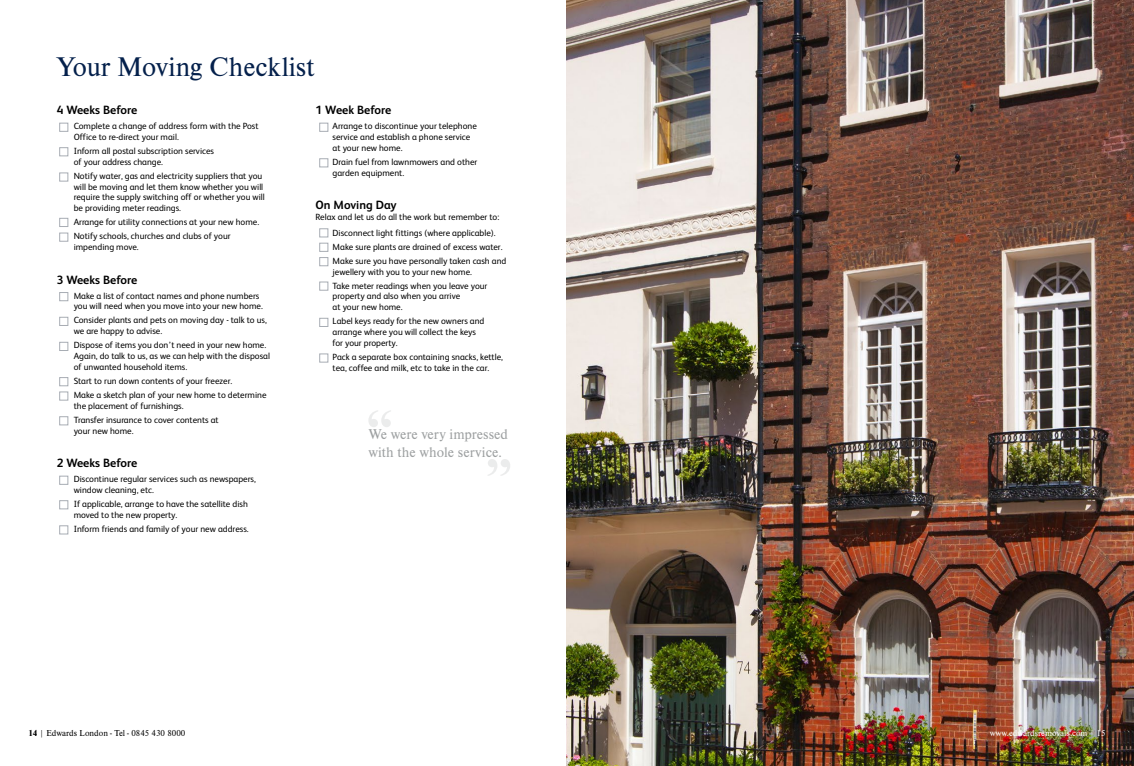
<style>
.page{position:relative;width:1134px;height:766px;background:#fff}
.page>*{position:absolute;margin:0;border:0;box-sizing:border-box;transform-origin:0 0}
.t1{font:28px "Nimbus Rom D";color:#04204b}
.t2{font:14.7px/17.6px "Nimbus Rom D";color:#9da0a1}
.t3{font:700 12px "FS Albert";color:#000}
.t4{font:9px/10.8px "FS Albert";color:#000}
.t5{font:9px "Nimbus Rom D";color:#000}
.t6{font:9px "Nimbus Rom D";color:#fff}
.s1{font-weight:700}
</style>
<div class="page">
<img style="left:567px;top:0;width:567px;height:765px">
<div style="left:320px;top:228px;width:8px;height:9px;background:#fff;border:1px solid #a8adb4"></div>
<div style="left:320px;top:158px;width:8px;height:9px;background:#fff;border:1px solid #a8adb4"></div>
<div style="left:320px;top:123px;width:8px;height:8px;background:#fff;border:1px solid #a8adb4"></div>
<div style="left:60px;top:123px;width:8px;height:8px;background:#fff;border:1px solid #a8adb4"></div>
<div style="left:60px;top:147px;width:8px;height:9px;background:#fff;border:1px solid #a8adb4"></div>
<div style="left:60px;top:173px;width:8px;height:8px;background:#fff;border:1px solid #a8adb4"></div>
<div style="left:60px;top:218px;width:8px;height:8px;background:#fff;border:1px solid #a8adb4"></div>
<div style="left:60px;top:233px;width:8px;height:8px;background:#fff;border:1px solid #a8adb4"></div>
<div style="left:60px;top:292px;width:8px;height:9px;background:#fff;border:1px solid #a8adb4"></div>
<div style="left:60px;top:317px;width:8px;height:8px;background:#fff;border:1px solid #a8adb4"></div>
<div style="left:60px;top:342px;width:8px;height:8px;background:#fff;border:1px solid #a8adb4"></div>
<div style="left:60px;top:377px;width:8px;height:9px;background:#fff;border:1px solid #a8adb4"></div>
<div style="left:60px;top:391px;width:8px;height:9px;background:#fff;border:1px solid #a8adb4"></div>
<div style="left:60px;top:416px;width:8px;height:9px;background:#fff;border:1px solid #a8adb4"></div>
<div style="left:60px;top:476px;width:8px;height:8px;background:#fff;border:1px solid #a8adb4"></div>
<div style="left:60px;top:500px;width:8px;height:9px;background:#fff;border:1px solid #a8adb4"></div>
<div style="left:60px;top:525px;width:8px;height:9px;background:#fff;border:1px solid #a8adb4"></div>
<div style="left:320px;top:243px;width:8px;height:8px;background:#fff;border:1px solid #a8adb4"></div>
<div style="left:320px;top:257px;width:8px;height:9px;background:#fff;border:1px solid #a8adb4"></div>
<div style="left:320px;top:282px;width:8px;height:8px;background:#fff;border:1px solid #a8adb4"></div>
<div style="left:320px;top:318px;width:8px;height:8px;background:#fff;border:1px solid #a8adb4"></div>
<div style="left:320px;top:353px;width:8px;height:9px;background:#fff;border:1px solid #a8adb4"></div>
<svg style="left:368px;top:410px;width:23px;height:17px"></svg>
<svg style="left:488px;top:459px;width:22px;height:17px"></svg>
<h1 class="t1" style="left:57px;top:48px;width:259px">Your Moving Checklist</h1>
<h3 class="t3" style="left:57px;top:103px;width:82px">4 Weeks Before</h3>
<p class="t4" style="left:74px;top:120px;width:186px">Complete a change of address form with the Post<br>Office to re-direct your mail.</p>
<p class="t4" style="left:74px;top:145px;width:142px">Inform all postal subscription services of your address change.</p>
<p class="t4" style="left:74px;top:170px;width:193px">Notify water, gas and electricity suppliers that you will be moving and let them know whether you will require the supply switching off or whether you will be providing meter readings.</p>
<p class="t4" style="left:74px;top:215px;width:187px;line-height:14px">Arrange for utility connections at your new home.<br>Notify schools, churches and clubs of your</p>
<p class="t4" style="left:74px;top:241px;width:67px">impending move.</p>
<h3 class="t3" style="left:57px;top:272px;width:82px">3 Weeks Before</h3>
<p class="t4" style="left:74px;top:290px;width:191px">Make a list of contact names and phone numbers you will need when you move into your new home.</p>
<p class="t4" style="left:74px;top:315px;width:195px">Consider plants and pets on moving day - talk to us, we are happy to advise.</p>
<p class="t4" style="left:74px;top:340px;width:198px">Dispose of items you don’t need in your new home.<br>Again, do talk to us, as we can help with the disposal of unwanted household items.</p>
<p class="t4" style="left:74px;top:374px;width:194px;line-height:14px">Start to run down contents of your freezer.<br>Make a sketch plan of your new home to determine</p>
<p class="t4" style="left:74px;top:398px;width:147px;line-height:14px">the placement of furnishings.<br>Transfer insurance to cover contents at</p>
<p class="t4" style="left:74px;top:425px;width:61px">your new home.</p>
<h3 class="t3" style="left:57px;top:456px;width:82px">2 Weeks Before</h3>
<p class="t4" style="left:74px;top:473px;width:184px">Discontinue regular services such as newspapers, window cleaning, etc.</p>
<p class="t4" style="left:74px;top:498px;width:176px">If applicable, arrange to have the satellite dish moved to the new property.</p>
<p class="t4" style="left:74px;top:523px;width:176px">Inform friends and family of your new address.</p>
<h3 class="t3" style="left:316px;top:103px;width:77px">1 Week Before</h3>
<p class="t4" style="left:333px;top:120px;width:146px">Arrange to discontinue your telephone service and establish a phone service at your new home.</p>
<p class="t4" style="left:333px;top:156px;width:146px">Drain fuel from lawnmowers and other garden equipment.</p>
<h3 class="t3" style="left:316px;top:198px;width:83px">On Moving Day</h3>
<p class="t4" style="left:333px;top:209px;width:168px;line-height:15.8px;text-indent:-17px">Relax and let us do all the work but remember to:<br>Disconnect light fittings (where applicable).</p>
<p class="t4" style="left:333px;top:240px;width:175px;line-height:14px">Make sure plants are drained of excess water.<br>Make sure you have personally taken cash and</p>
<p class="t4" style="left:333px;top:264px;width:156px;line-height:14px">jewellery with you to your new home.<br>Take meter readings when you leave your</p>
<p class="t4" style="left:333px;top:291px;width:129px">property and also when you arrive at your new home.</p>
<p class="t4" style="left:333px;top:316px;width:153px">Label keys ready for the new owners and arrange where you will collect the keys for your property.</p>
<p class="t4" style="left:333px;top:351px;width:172px">Pack a separate box containing snacks, kettle, tea, coffee and milk, etc to take in the car.</p>
<h2 class="t2" style="left:368px;top:425px;width:141px">We were very impressed with the whole service.</h2>
<p class="t5" style="left:28px;top:727px;width:159px"><span class="s1">14</span> | Edwards London - Tel - 0845 430 8000</p>
<p class="t6" style="left:990px;top:727px;width:117px">www.edwardsremovals.com | 15</p>
</div>
